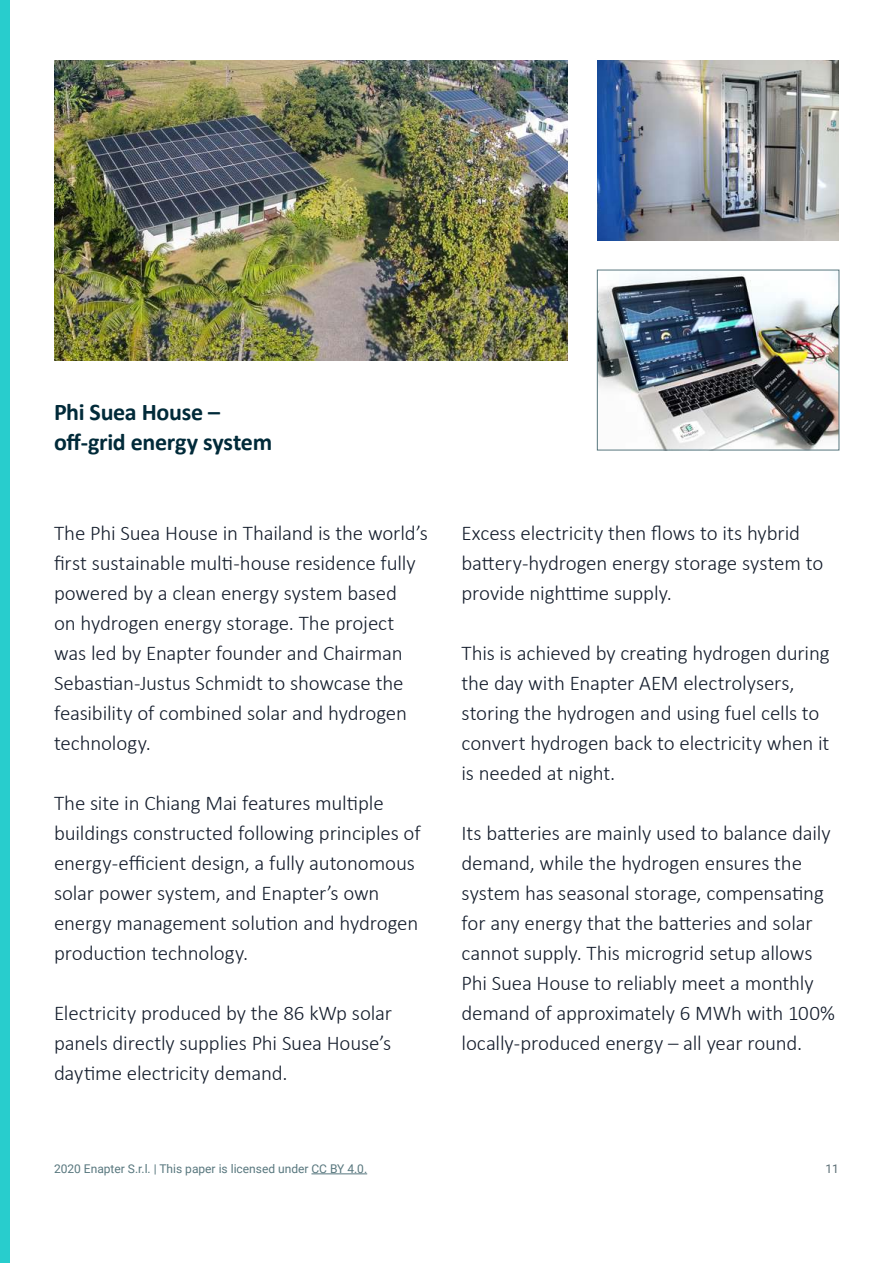
<style>
.page{position:relative;width:893px;height:1263px;background:#fff}
.page>*{position:absolute;margin:0;border:0;box-sizing:border-box;transform-origin:0 0}
.t1{font:700 24px/30px "Calibri";letter-spacing:-.015em;color:#002a39}
.t2{font:300 21px/30px "Calibri";letter-spacing:-.01em;color:#151e2d}
.t3{font:12px "Roboto";color:#58777e}
.t4{font:12px "Roboto";color:#5a6c74}
</style>
<div class="page">
<hr style="left:311px;top:1173px;width:56px;height:1px;background:#58777e">
<img style="left:54px;top:60px;width:513px;height:300px">
<div style="left:0;top:0;width:9px;height:1263px;background:#28cdcd"></div>
<img style="left:597px;top:60px;width:242px;height:180px">
<img style="left:599px;top:272px;width:238px;height:176px">
<div style="left:597px;top:270px;width:242px;height:180px;border:1px solid #58777e"></div>
<p class="t1" style="left:54px;top:398px;width:220px">Phi Suea House – off-grid energy system</p>
<p class="t2" style="left:54px;top:518px;width:375px">The Phi Suea House in Thailand is the world’s first sustainable multi-house residence fully powered by a clean energy system based<br>on hydrogen energy storage. The project was led by Enapter founder and Chairman Sebastian-Justus Schmidt to showcase the feasibility of combined solar and hydrogen technology.</p>
<p class="t2" style="left:54px;top:788px;width:368px">The site in Chiang Mai features multiple buildings constructed following principles of energy-efficient design, a fully autonomous solar power system, and Enapter’s own energy management solution and hydrogen production technology.</p>
<p class="t2" style="left:54px;top:998px;width:340px;text-align:justify">Electricity produced by the 86 kWp solar panels directly supplies Phi Suea House’s daytime electricity demand.</p>
<p class="t2" style="left:461px;top:518px;width:363px">Excess electricity then flows to its hybrid battery-hydrogen energy storage system to provide nighttime supply.</p>
<p class="t2" style="left:461px;top:638px;width:370px">This is achieved by creating hydrogen during the day with Enapter AEM electrolysers, storing the hydrogen and using fuel cells to convert hydrogen back to electricity when it is needed at night.</p>
<p class="t2" style="left:461px;top:818px;width:375px">Its batteries are mainly used to balance daily demand, while the hydrogen ensures the system has seasonal storage, compensating for any energy that the batteries and solar cannot supply. This microgrid setup allows Phi Suea House to reliably meet a monthly demand of approximately 6 MWh with 100% locally-produced energy – all year round.</p>
<p class="t3" style="left:54px;top:1164px;width:315px">2020 Enapter S.r.l. | This paper is licensed under CC BY 4.0.</p>
<p class="t4" style="left:825px;top:1164px;width:15px">11</p>
</div>
